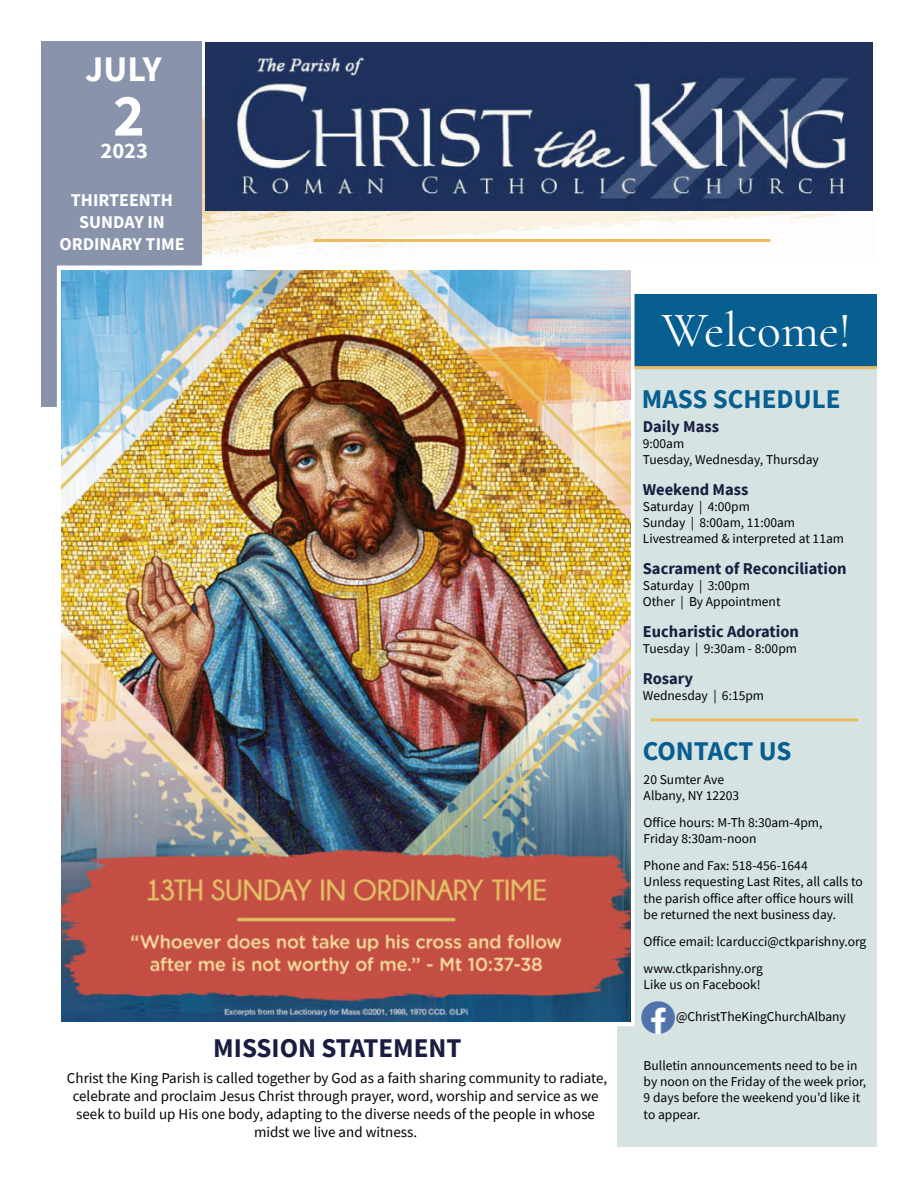
<style>
.page{position:relative;width:918px;height:1188px;background:#fff}
.page>*{position:absolute;margin:0;border:0;box-sizing:border-box;transform-origin:0 0}
.Cover_Day{font:700 60px "Source Sans Pro";color:#fff}
.Feature_Copy_-_White{font:49.5px "Cormorant";color:#fff}
.Cover_Month{font:700 36px "Source Sans Pro";color:#fff}
.Heading1{font:700 27px "Source Sans Pro";color:#075e90}
.Heading1_-_Centered{font:700 27px "Source Sans Pro";color:#191e41}
.Cover_Year{font:700 22.5px "Source Sans Pro";color:#fff}
.Heading1_-_White{font:700 18px/21.6px "Source Sans Pro";color:#fff;text-align:center}
.Subhead1{font:700 16.5px "Source Sans Pro";color:#191e41}
.Body_Copy{font:15px/18px "Sfphkh Source Sans Pro";color:#000;text-align:center}
.Body_Copy-2{font:13.5px/16.2px "Sfphkh Source Sans Pro";color:#000}
.Body_Copy-3{font:13.5px "Hxwmxh Source Sans Pro";color:#000}
</style>
<div class="page">
<div style="left:618px;top:369px;width:259px;height:778px;background:#d5e3e2"></div>
<hr style="left:651px;top:718px;width:207px;height:3px;background:#ebbb60">
<div style="left:618px;top:294px;width:259px;height:72px;background:#075e90"></div>
<hr style="left:618px;top:366px;width:259px;height:3px;background:#ebbb60">
<img style="left:202px;top:41px;width:675px;height:215px">
<div style="left:41px;top:41px;width:161px;height:365px;background:#8993ab"></div>
<svg style="left:55px;top:265px;width:582px;height:763px"></svg>
<img style="left:62px;top:270px;width:568px;height:751px">
<hr style="left:314px;top:239px;width:456px;height:3px;background:#ebbb60">
<img style="left:205px;top:42px;width:668px;height:168px">
<img style="left:641px;top:1001px;width:34px;height:33px">
<p class="Cover_Month" style="left:85px;top:45px;width:78px">JULY</p>
<p class="Cover_Day" style="left:113px;top:75px;width:33px">2</p>
<p class="Cover_Year" style="left:101px;top:135px;width:49px">2023</p>
<p class="Heading1_-_White" style="left:71px;top:189px;width:104px">THIRTEENTH</p>
<p class="Heading1_-_White" style="left:59px;top:211px;width:127px">SUNDAY IN<br>ORDINARY TIME</p>
<p class="Heading1_-_Centered" style="left:213px;top:1030px;width:250px">MISSION STATEMENT</p>
<p class="Body_Copy" style="left:67px;top:1069px;width:542px">Christ the King Parish is called together by God as a faith sharing community to radiate, celebrate and proclaim Jesus Christ through prayer, word, worship and service as we seek to build up His one body, adapting to the diverse needs of the people in whose midst we live and witness.</p>
<p class="Feature_Copy_-_White" style="left:662px;top:300px;width:191px">Welcome!</p>
<p class="Heading1" style="left:642px;top:381px;width:200px">MASS SCHEDULE</p>
<p class="Subhead1" style="left:643px;top:415px;width:78px">Daily Mass</p>
<p class="Body_Copy-2" style="left:643px;top:435px;width:43px">9:00am</p>
<p class="Body_Copy-2" style="left:643px;top:451px;width:178px">Tuesday, Wednesday, Thursday</p>
<p class="Subhead1" style="left:643px;top:478px;width:107px">Weekend Mass</p>
<p class="Body_Copy-2" style="left:643px;top:498px;width:109px">Saturday | 4:00pm</p>
<p class="Body_Copy-2" style="left:643px;top:514px;width:154px">Sunday | 8:00am, 11:00am</p>
<p class="Body_Copy-2" style="left:643px;top:531px;width:203px">Livestreamed &amp; interpreted at 11am</p>
<p class="Subhead1" style="left:643px;top:557px;width:205px">Sacrament of Reconciliation</p>
<p class="Body_Copy-2" style="left:643px;top:577px;width:109px">Saturday | 3:00pm</p>
<p class="Body_Copy-2" style="left:643px;top:594px;width:139px">Other | By Appointment</p>
<p class="Subhead1" style="left:643px;top:620px;width:158px">Eucharistic Adoration</p>
<p class="Body_Copy-2" style="left:643px;top:640px;width:156px">Tuesday | 9:30am - 8:00pm</p>
<p class="Subhead1" style="left:643px;top:667px;width:52px">Rosary</p>
<p class="Body_Copy-2" style="left:643px;top:687px;width:123px">Wednesday | 6:15pm</p>
<p class="Heading1" style="left:643px;top:733px;width:150px">CONTACT US</p>
<p class="Body_Copy-3" style="left:644px;top:771px;width:82px">20 Sumter Ave</p>
<p class="Body_Copy-3" style="left:644px;top:787px;width:97px">Albany, NY 12203</p>
<p class="Body_Copy-2" style="left:644px;top:814px;width:180px">Office hours: M-Th 8:30am-4pm,</p>
<p class="Body_Copy-2" style="left:644px;top:831px;width:114px">Friday 8:30am-noon</p>
<p class="Body_Copy-2" style="left:644px;top:858px;width:166px">Phone and Fax: 518-456-1644</p>
<p class="Body_Copy-2" style="left:644px;top:874px;width:221px">Unless requesting Last Rites, all calls to the parish office after office hours will be returned the next business day.</p>
<p class="Body_Copy-2" style="left:644px;top:933px;width:224px">Office email: lcarducci@ctkparishny.org</p>
<p class="Body_Copy-2" style="left:644px;top:960px;width:121px">www.ctkparishny.org</p>
<p class="Body_Copy-2" style="left:644px;top:976px;width:119px">Like us on Facebook!</p>
<p class="Body_Copy-2" style="left:676px;top:1009px;width:171px">@ChristTheKingChurchAlbany</p>
<p class="Body_Copy-2" style="left:644px;top:1057px;width:224px">Bulletin announcements need to be in by noon on the Friday of the week prior,<br>9 days before the weekend you’d like it to appear.</p>
</div>
